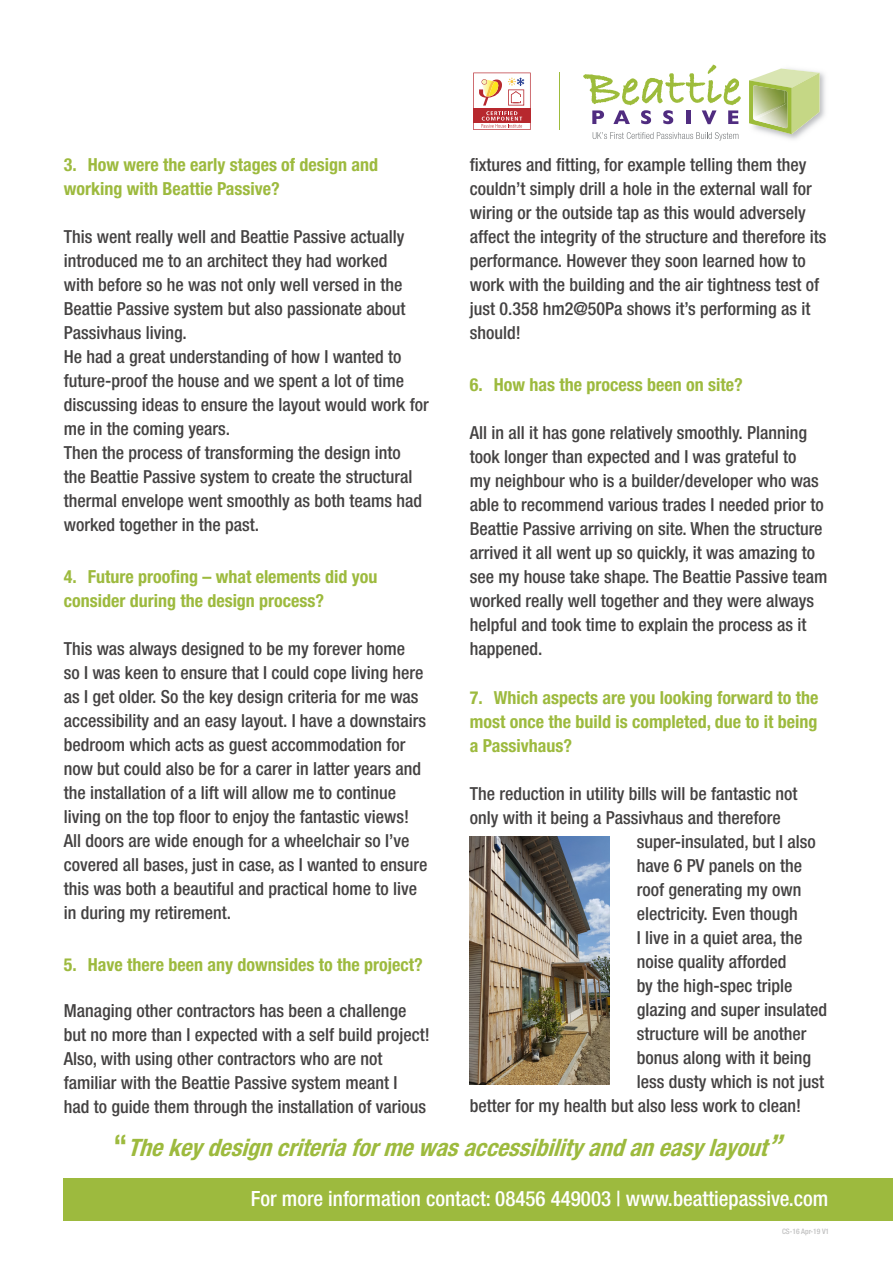
<style>
.page{position:relative;width:893px;height:1263px;background:#fff}
.page>*{position:absolute;margin:0;border:0;box-sizing:border-box;transform-origin:0 0}
.Paragraph_Standard{font:italic 700 condensed 24px "Helvetica Neue LT Std";color:#9dba3e}
.t1{font:500 condensed 21px "Helvetica Neue LT Std";color:#fff}
.Paragraph_Standard-2{font:500 condensed 18px/24px "Helvetica Neue LT Std";color:#444242}
.t2{font:700 condensed 18px/24px "Helvetica Neue LT Std";color:#9dba3e}
.Paragraph_Main{font:500 condensed 7.5px "Helvetica Neue LT Std";color:#c0c0c0}
.s1{font-style:normal;font-size:30px}
.s2{font-size:30px}
</style>
<div class="page">
<div style="left:64px;top:1178px;width:829px;height:42px;background:#9dba3e"></div>
<svg style="left:583px;top:65px;width:158px;height:59px"></svg>
<svg style="left:593px;top:132px;width:145px;height:9px"></svg>
<img style="left:771px;top:68px;width:54px;height:72px">
<svg style="left:749px;top:69px;width:70px;height:65px;background:#c4d295"></svg>
<svg style="left:473px;top:73px;width:58px;height:57px"></svg>
<hr style="left:559px;top:72px;width:1px;height:58px;background:#9dbc3b">
<img style="left:470px;top:836px;width:139px;height:248px">
<p class="t2" style="left:64px;top:152px;width:316px">3. How were the early stages of design and working with Beattie Passive?</p>
<p class="Paragraph_Standard-2" style="left:64px;top:224px;width:343px">This went really well and Beattie Passive actually introduced me to an architect they had worked with before so he was not only well versed in the Beattie Passive system but also passionate about Passivhaus living.</p>
<p class="Paragraph_Standard-2" style="left:64px;top:344px;width:367px">He had a great understanding of how I wanted to future-proof the house and we spent a lot of time discussing ideas to ensure the layout would work for me in the coming years.</p>
<p class="Paragraph_Standard-2" style="left:64px;top:440px;width:360px">Then the process of transforming the design into the Beattie Passive system to create the structural thermal envelope went smoothly as both teams had worked together in the past.</p>
<p class="t2" style="left:64px;top:564px;width:315px">4. Future proofing – what elements did you consider during the design process?</p>
<p class="Paragraph_Standard-2" style="left:64px;top:636px;width:365px">This was always designed to be my forever home<br>so I was keen to ensure that I could cope living here as I get older. So the key design criteria for me was accessibility and an easy layout. I have a downstairs bedroom which acts as guest accommodation for now but could also be for a carer in latter years and the installation of a lift will allow me to continue living on the top floor to enjoy the fantastic views!<br>All doors are wide enough for a wheelchair so I’ve covered all bases, just in case, as I wanted to ensure this was both a beautiful and practical home to live in during my retirement.</p>
<p class="t2" style="left:64px;top:952px;width:360px">5. Have there been any downsides to the project?</p>
<p class="Paragraph_Standard-2" style="left:64px;top:998px;width:367px">Managing other contractors has been a challenge but no more than I expected with a self build project!<br>Also, with using other contractors who are not familiar with the Beattie Passive system meant I<br>had to guide them through the installation of various</p>
<p class="Paragraph_Standard-2" style="left:470px;top:152px;width:358px">fixtures and fitting, for example telling them they couldn’t simply drill a hole in the external wall for wiring or the outside tap as this would adversely affect the integrity of the structure and therefore its performance. However they soon learned how to work with the building and the air tightness test of just 0.358 hm2@50Pa shows it’s performing as it should!</p>
<p class="t2" style="left:470px;top:372px;width:274px">6. How has the process been on site?</p>
<p class="Paragraph_Standard-2" style="left:470px;top:420px;width:359px">All in all it has gone relatively smoothly. Planning took longer than expected and I was grateful to<br>my neighbour who is a builder/developer who was able to recommend various trades I needed prior to Beattie Passive arriving on site. When the structure arrived it all went up so quickly, it was amazing to see my house take shape. The Beattie Passive team worked really well together and they were always helpful and took time to explain the process as it happened.</p>
<p class="t2" style="left:470px;top:685px;width:350px;text-align:justify">7. Which aspects are you looking forward to the most once the build is completed, due to it being a Passivhaus?</p>
<p class="Paragraph_Standard-2" style="left:470px;top:781px;width:329px">The reduction in utility bills will be fantastic not</p>
<p class="Paragraph_Standard-2" style="left:470px;top:805px;width:312px">only with it being a Passivhaus and therefore</p>
<p class="Paragraph_Standard-2" style="left:637px;top:829px;width:180px">super-insulated, but I also</p>
<p class="Paragraph_Standard-2" style="left:637px;top:853px;width:167px">have 6 PV panels on the</p>
<p class="Paragraph_Standard-2" style="left:637px;top:877px;width:166px">roof generating my own</p>
<p class="Paragraph_Standard-2" style="left:637px;top:901px;width:162px">electricity. Even though</p>
<p class="Paragraph_Standard-2" style="left:637px;top:925px;width:167px">I live in a quiet area, the</p>
<p class="Paragraph_Standard-2" style="left:637px;top:949px;width:151px">noise quality afforded</p>
<p class="Paragraph_Standard-2" style="left:637px;top:973px;width:157px">by the high-spec triple</p>
<p class="Paragraph_Standard-2" style="left:637px;top:997px;width:192px">glazing and super insulated</p>
<p class="Paragraph_Standard-2" style="left:637px;top:1021px;width:171px">structure will be another</p>
<p class="Paragraph_Standard-2" style="left:637px;top:1045px;width:176px">bonus along with it being</p>
<p class="Paragraph_Standard-2" style="left:637px;top:1069px;width:189px">less dusty which is not just</p>
<p class="Paragraph_Standard-2" style="left:470px;top:1093px;width:333px">better for my health but also less work to clean!</p>
<p class="Paragraph_Standard" style="left:113px;top:1133px;width:679px"><span class="s1">“</span> Thekeydesigncriteriaformewasaccessibilityandaneasylayout<span class="s2">”</span></p>
<p class="t1" style="left:251px;top:1186px;width:579px">For more information contact: 08456 449003 | www.beattiepassive.com</p>
<p class="Paragraph_Main" style="left:782px;top:1227px;width:49px">CS-16 Apr-19 V1</p>
</div>
